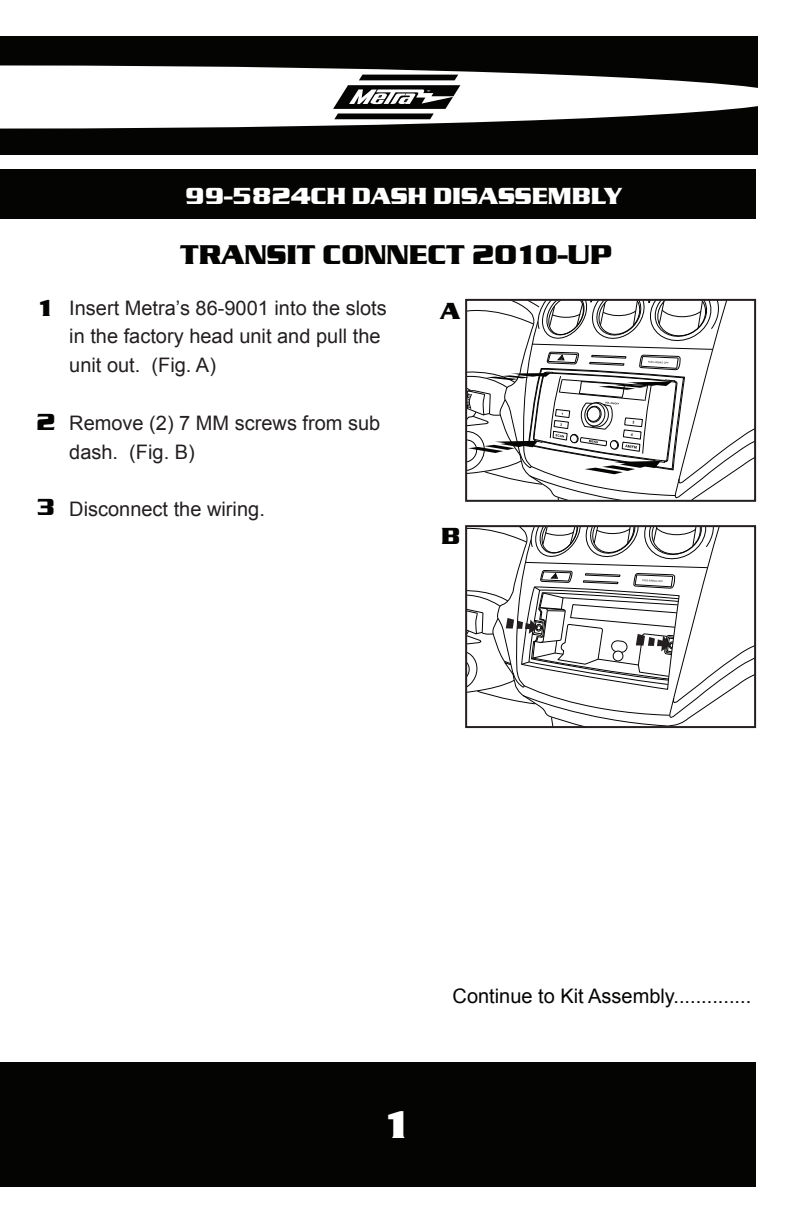
<style>
.page{position:relative;width:792px;height:1224px;background:#fff}
.page>*{position:absolute;margin:0;border:0;box-sizing:border-box;transform-origin:0 0}
.t1{font:700 40px "Serpentine D";color:#fff}
.t2{font:700 28px "Serpentine D";color:#040503}
.t3{font:700 24px "Serpentine D";color:#fff}
.t4{font:700 24px "Serpentine D";color:#040503}
.t5{font:20px/28.8px "Arial";color:#231f20}
.t6{font:20px "Arial";color:#040503}
</style>
<div class="page">
<div style="left:0;top:1063px;width:756px;height:124px;background:#040503"></div>
<div style="left:0;top:36px;width:758px;height:119px;background:#040503"></div>
<svg style="left:0;top:65px;width:758px;height:64px;fill:#fff"></svg>
<div style="left:0;top:169px;width:756px;height:50px;background:#040503"></div>
<svg style="left:333px;top:75px;width:127px;height:44px"></svg>
<svg style="left:468px;top:302px;width:285px;height:197px"></svg>
<div style="left:465px;top:299px;width:291px;height:203px;border:2px solid #231f20"></div>
<svg style="left:468px;top:528px;width:285px;height:197px"></svg>
<div style="left:465px;top:525px;width:291px;height:203px;border:2px solid #231f20"></div>
<p class="t3" style="left:185px;top:183px;width:438px">99-5824CH DASH DISASSEMBLY</p>
<p class="t4" style="left:36px;top:295px;width:21px">1</p>
<p class="t4" style="left:36px;top:408px;width:21px">2</p>
<p class="t4" style="left:36px;top:494px;width:21px">3</p>
<h2 class="t2" style="left:180px;top:239px;width:433px">TRANSIT CONNECT 2010-UP</h2>
<p class="t5" style="left:69px;top:293px;width:319px">Insert Metra’s 86-9001 into the slots in the factory head unit and pull the unit out. (Fig. A)</p>
<p class="t5" style="left:69px;top:409px;width:313px">Remove (2) 7 MM screws from sub dash. (Fig. B)</p>
<p class="t5" style="left:69px;top:495px;width:197px">Disconnect the wiring.</p>
<p class="t4" style="left:440px;top:297px;width:21px">A</p>
<p class="t4" style="left:441px;top:523px;width:21px">B</p>
<h1 class="t1" style="left:381px;top:1102px;width:34px">1</h1>
<p class="t6" style="left:453px;top:983px;width:300px">Continue to Kit Assembly..............</p>
</div>
